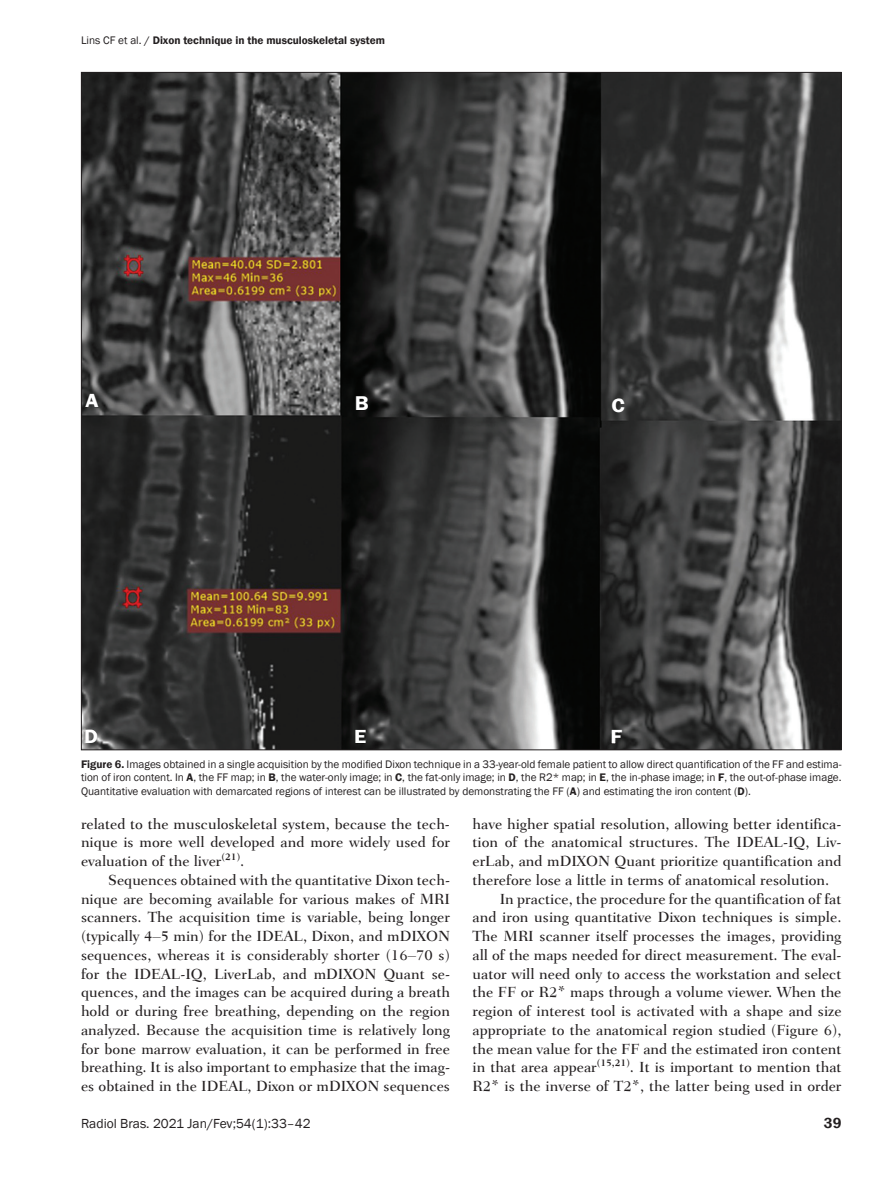
<style>
.page{position:relative;width:893px;height:1191px;background:#fff}
.page>*{position:absolute;margin:0;border:0;box-sizing:border-box;transform-origin:0 0}
.t1{font:600 20.4px "Franklin Gothic";color:#fff;scale:1.05 1}
.t2{font:600 19.5px "Franklin Gothic";color:#fff;scale:1.1 1}
.t3{font:500 15px/18.8px "Fairfield LT";color:#231f20;text-align:justify}
.t4{font:600 15px "Franklin Gothic";color:#231f20}
.t5{font:13.5px "Franklin Gothic";color:#231f20}
.t6{font:11.25px/13.5px "Franklin Gothic";color:#231f20;text-align:justify}
.t7{font:600 11.25px "Franklin Gothic";color:#231f20}
.s1{font-weight:400}
.s2{font-weight:500}
.s3{font-weight:600}
</style>
<div class="page">
<img style="left:83px;top:74px;width:756px;height:674px">
<p class="t7" style="left:81px;top:33px;width:306px"><span class="s1">Lins CF et al.</span> <span class="s2">/</span> Dixon technique in the musculoskeletal system</p>
<h2 class="t2" style="left:85px;top:389px;width:13px">A</h2>
<h1 class="t1" style="left:355px;top:391px;width:15px">B</h1>
<h2 class="t2" style="left:611px;top:393px;width:14px">C</h2>
<h2 class="t2" style="left:84px;top:724px;width:14px">D</h2>
<h2 class="t2" style="left:354px;top:724px;width:13px">E</h2>
<h2 class="t2" style="left:610px;top:724px;width:12px">F</h2>
<p class="t6" style="left:81px;top:757px;width:762px"><span class="s3">Figure 6.</span> Images obtained in a single acquisition by the modified Dixon technique in a 33-year-old female patient to allow direct quantification of the FF and estima&shy;tion of iron content. In <span class="s3">A</span>, the FF map; in <span class="s3">B</span>, the water-only image; in <span class="s3">C</span>, the fat-only image; in <span class="s3">D</span>, the R2* map; in <span class="s3">E</span>, the in-phase image; in <span class="s3">F</span>, the out-of-phase image.<br>Quantitative evaluation with demarcated regions of interest can be illustrated by demonstrating the FF (<span class="s3">A</span>) and estimating the iron content (<span class="s3">D</span>).</p>
<p class="t3" style="left:81px;top:814px;width:370px">related to the musculoskeletal system, because the tech&shy;nique is more well developed and more widely used for evaluation of the liver<sup>(21)</sup>.</p>
<p class="t3" style="left:81px;top:870px;width:370px;text-indent:27px">Sequences obtained with the quantitative Dixon tech&shy;nique are becoming available for various makes of MRI scanners. The acquisition time is variable, being longer (typically 4–5 min) for the IDEAL, Dixon, and mDIXON sequences, whereas it is considerably shorter (16–70 s) for the IDEAL-IQ, LiverLab, and mDIXON Quant se&shy;quences, and the images can be acquired during a breath hold or during free breathing, depending on the region analyzed. Because the acquisition time is relatively long for bone marrow evaluation, it can be performed in free breathing. It is also important to emphasize that the imag&shy;es obtained in the IDEAL, Dixon or mDIXON sequences</p>
<p class="t3" style="left:472px;top:814px;width:370px">have higher spatial resolution, allowing better identifica-</p>
<p class="t3" style="left:472px;top:833px;width:370px">tion of the anatomical structures. The IDEAL-IQ, Liv-</p>
<p class="t3" style="left:472px;top:851px;width:370px">erLab, and mDIXON Quant prioritize quantification and</p>
<p class="t3" style="left:472px;top:870px;width:358px">therefore lose a little in terms of anatomical resolution.</p>
<p class="t3" style="left:500px;top:889px;width:343px">In practice, the procedure for the quantification of fat</p>
<p class="t3" style="left:472px;top:908px;width:370px">and iron using quantitative Dixon techniques is simple.</p>
<p class="t3" style="left:472px;top:926px;width:370px">The MRI scanner itself processes the images, providing</p>
<p class="t3" style="left:472px;top:945px;width:370px">all of the maps needed for direct measurement. The eval-</p>
<p class="t3" style="left:472px;top:964px;width:370px">uator will need only to access the workstation and select</p>
<p class="t3" style="left:472px;top:983px;width:370px">the FF or R2* maps through a volume viewer. When the</p>
<p class="t3" style="left:472px;top:1001px;width:370px">region of interest tool is activated with a shape and size</p>
<p class="t3" style="left:472px;top:1020px;width:370px">appropriate to the anatomical region studied (Figure 6),</p>
<p class="t3" style="left:472px;top:1039px;width:370px">the mean value for the FF and the estimated iron content</p>
<p class="t3" style="left:472px;top:1058px;width:371px">in that area appear<sup>(15,21)</sup>. It is important to mention that</p>
<p class="t3" style="left:472px;top:1076px;width:370px">R2* is the inverse of T2*, the latter being used in order</p>
<p class="t5" style="left:81px;top:1114px;width:231px">Radiol Bras. 2021 Jan/Fev;54(1):33–42</p>
<p class="t4" style="left:824px;top:1113px;width:19px">39</p>
</div>
